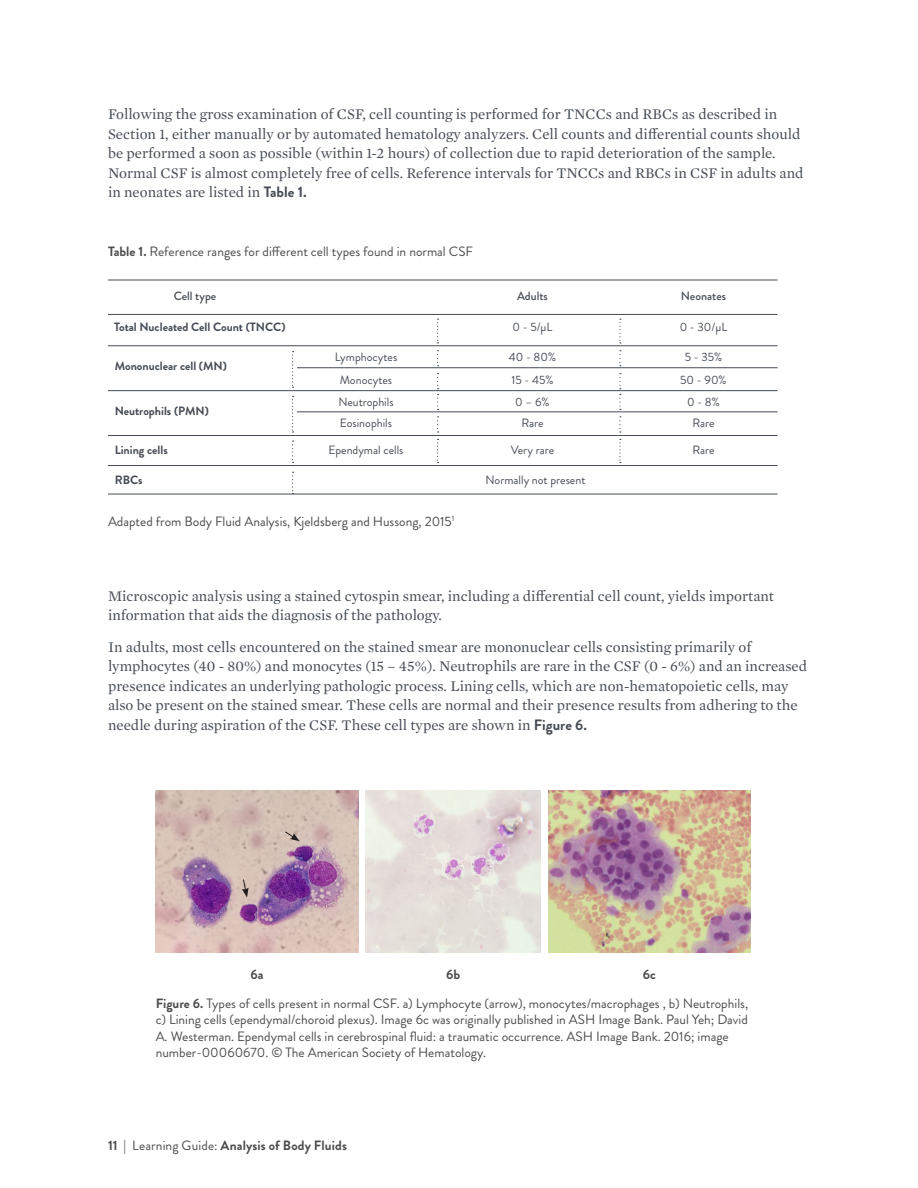
<style>
.page{position:relative;width:918px;height:1188px;background:#fff}
.page>*{position:absolute;margin:0;border:0;box-sizing:border-box;transform-origin:0 0}
.NEW_Body_Text{font:15px/19.5px "Mercury Text G1";color:#464b54}
.TABLE_BODY_TEXT{font:13.5px/16.2px "Brandon Grotesque";color:#4b4c4d}
.t1{font:700 13.5px "Brandon Grotesque";letter-spacing:.005em;color:#4b4c4d}
.Chart_Legend{font:12px "Brandon Grotesque";color:#464b54}
.Chart_Legend-2{font:700 12px "Brandon Grotesque";color:#464b54}
.Table_Header{font:700 12px "Brandon Grotesque";color:#464b54}
.Table_Header-2{font:500 12px "Brandon Grotesque";color:#464b54}
.Table_Header-3{font:12px "Brandon Grotesque";color:#464b54}
.s1{font-family:"Brandon Grotesque";font-weight:700}
.s2{font-weight:700}
.s3{font-weight:400}
</style>
<div class="page">
<img style="left:156px;top:791px;width:202px;height:162px">
<img style="left:365px;top:791px;width:176px;height:162px">
<img style="left:548px;top:791px;width:203px;height:162px">
<svg style="left:242px;top:879px;width:7px;height:19px"></svg>
<svg style="left:284px;top:831px;width:16px;height:10px"></svg>
<hr style="left:108px;top:280px;width:670px;height:1px;background:#464b54">
<hr style="left:108px;top:314px;width:670px;height:1px;background:#464b54">
<hr style="left:108px;top:346px;width:670px;height:1px;background:#464b54">
<hr style="left:297px;top:367px;width:481px;height:1px;background:#464b54">
<hr style="left:108px;top:390px;width:670px;height:1px;background:#464b54">
<hr style="left:297px;top:412px;width:481px;height:1px;background:#464b54">
<hr style="left:108px;top:435px;width:670px;height:1px;background:#464b54">
<hr style="left:108px;top:465px;width:670px;height:1px;background:#464b54">
<hr style="left:108px;top:494px;width:670px;height:1px;background:#464b54">
<svg style="left:292px;top:351px;width:2px;height:37px"></svg>
<svg style="left:292px;top:396px;width:2px;height:37px"></svg>
<svg style="left:292px;top:441px;width:2px;height:22px"></svg>
<svg style="left:292px;top:472px;width:2px;height:22px"></svg>
<svg style="left:437px;top:319px;width:2px;height:24px"></svg>
<svg style="left:437px;top:350px;width:2px;height:16px"></svg>
<svg style="left:437px;top:373px;width:2px;height:37px"></svg>
<svg style="left:437px;top:416px;width:2px;height:17px"></svg>
<svg style="left:437px;top:439px;width:2px;height:24px"></svg>
<svg style="left:619px;top:319px;width:2px;height:24px"></svg>
<svg style="left:619px;top:350px;width:2px;height:16px"></svg>
<svg style="left:619px;top:373px;width:2px;height:37px"></svg>
<svg style="left:619px;top:416px;width:2px;height:17px"></svg>
<svg style="left:619px;top:439px;width:2px;height:24px"></svg>
<p class="NEW_Body_Text" style="left:108px;top:104px;width:697px">Following the gross examination of CSF, cell counting is performed for TNCCs and RBCs as described in Section 1, either manually or by automated hematology analyzers. Cell counts and differential counts should be performed a soon as possible (within 1-2 hours) of collection due to rapid deterioration of the sample.<br>Normal CSF is almost completely free of cells. Reference intervals for TNCCs and RBCs in CSF in adults and in neonates are listed in <span class="s1">Table 1.</span></p>
<p class="TABLE_BODY_TEXT" style="left:108px;top:244px;width:367px"><span class="s2">Table 1.</span> Reference ranges for different cell types found in normal CSF</p>
<p class="Table_Header-2" style="left:174px;top:287px;width:44px">Cell type</p>
<p class="Table_Header-2" style="left:517px;top:287px;width:32px">Adults</p>
<p class="Table_Header-2" style="left:681px;top:287px;width:47px">Neonates</p>
<p class="Table_Header" style="left:114px;top:319px;width:173px">Total Nucleated Cell Count (TNCC)</p>
<p class="Table_Header-3" style="left:512px;top:319px;width:42px">0 - 5/µL</p>
<p class="Table_Header-3" style="left:680px;top:319px;width:49px">0 - 30/µL</p>
<p class="Chart_Legend-2" style="left:115px;top:358px;width:114px">Mononuclear cell (MN)</p>
<p class="Chart_Legend" style="left:335px;top:349px;width:64px">Lymphocytes</p>
<p class="Chart_Legend" style="left:509px;top:349px;width:49px">40 - 80%</p>
<p class="Chart_Legend" style="left:685px;top:349px;width:39px">5 - 35%</p>
<p class="Chart_Legend" style="left:340px;top:371px;width:54px">Monocytes</p>
<p class="Chart_Legend" style="left:511px;top:371px;width:44px">15 - 45%</p>
<p class="Chart_Legend" style="left:680px;top:371px;width:48px">50 - 90%</p>
<p class="Chart_Legend-2" style="left:115px;top:403px;width:96px">Neutrophils (PMN)</p>
<p class="Chart_Legend" style="left:338px;top:394px;width:57px">Neutrophils</p>
<p class="Chart_Legend" style="left:515px;top:394px;width:36px">0 – 6%</p>
<p class="Chart_Legend" style="left:687px;top:394px;width:34px">0 - 8%</p>
<p class="Chart_Legend" style="left:340px;top:415px;width:54px">Eosinophils</p>
<p class="Chart_Legend" style="left:521px;top:415px;width:24px">Rare</p>
<p class="Chart_Legend" style="left:692px;top:415px;width:24px">Rare</p>
<p class="Chart_Legend-2" style="left:115px;top:442px;width:55px">Lining cells</p>
<p class="Chart_Legend" style="left:328px;top:442px;width:77px">Ependymal cells</p>
<p class="Chart_Legend" style="left:511px;top:442px;width:45px">Very rare</p>
<p class="Chart_Legend" style="left:692px;top:442px;width:24px">Rare</p>
<p class="Chart_Legend-2" style="left:115px;top:472px;width:29px">RBCs</p>
<p class="Chart_Legend" style="left:486px;top:472px;width:101px">Normally not present</p>
<p class="TABLE_BODY_TEXT" style="left:108px;top:513px;width:348px">Adapted from Body Fluid Analysis, Kjeldsberg and Hussong, 2015<sup>1</sup></p>
<p class="NEW_Body_Text" style="left:108px;top:585px;width:668px">Microscopic analysis using a stained cytospin smear, including a differential cell count, yields important information that aids the diagnosis of the pathology.</p>
<p class="NEW_Body_Text" style="left:108px;top:636px;width:701px">In adults, most cells encountered on the stained smear are mononuclear cells consisting primarily of lymphocytes (40 - 80%) and monocytes (15 – 45%). Neutrophils are rare in the CSF (0 - 6%) and an increased presence indicates an underlying pathologic process. Lining cells, which are non-hematopoietic cells, may also be present on the stained smear. These cells are normal and their presence results from adhering to the needle during aspiration of the CSF. These cell types are shown in <span class="s1">Figure 6.</span></p>
<p class="t1" style="left:250px;top:964px;width:15px">6a</p>
<p class="t1" style="left:446px;top:964px;width:16px">6b</p>
<p class="t1" style="left:643px;top:964px;width:15px">6c</p>
<p class="TABLE_BODY_TEXT" style="left:156px;top:996px;width:594px"><span class="s2">Figure 6.</span> Types of cells present in normal CSF. a) Lymphocyte (arrow), monocytes/macrophages , b) Neutrophils, c) Lining cells (ependymal/choroid plexus). Image 6c was originally published in ASH Image Bank. Paul Yeh; David A. Westerman. Ependymal cells in cerebrospinal fluid: a traumatic occurrence. ASH Image Bank. 2016; image number-00060670. © The American Society of Hematology.</p>
<p class="t1" style="left:108px;top:1136px;width:240px">11 <span class="s3">| Learning Guide:</span> Analysis of Body Fluids</p>
</div>
